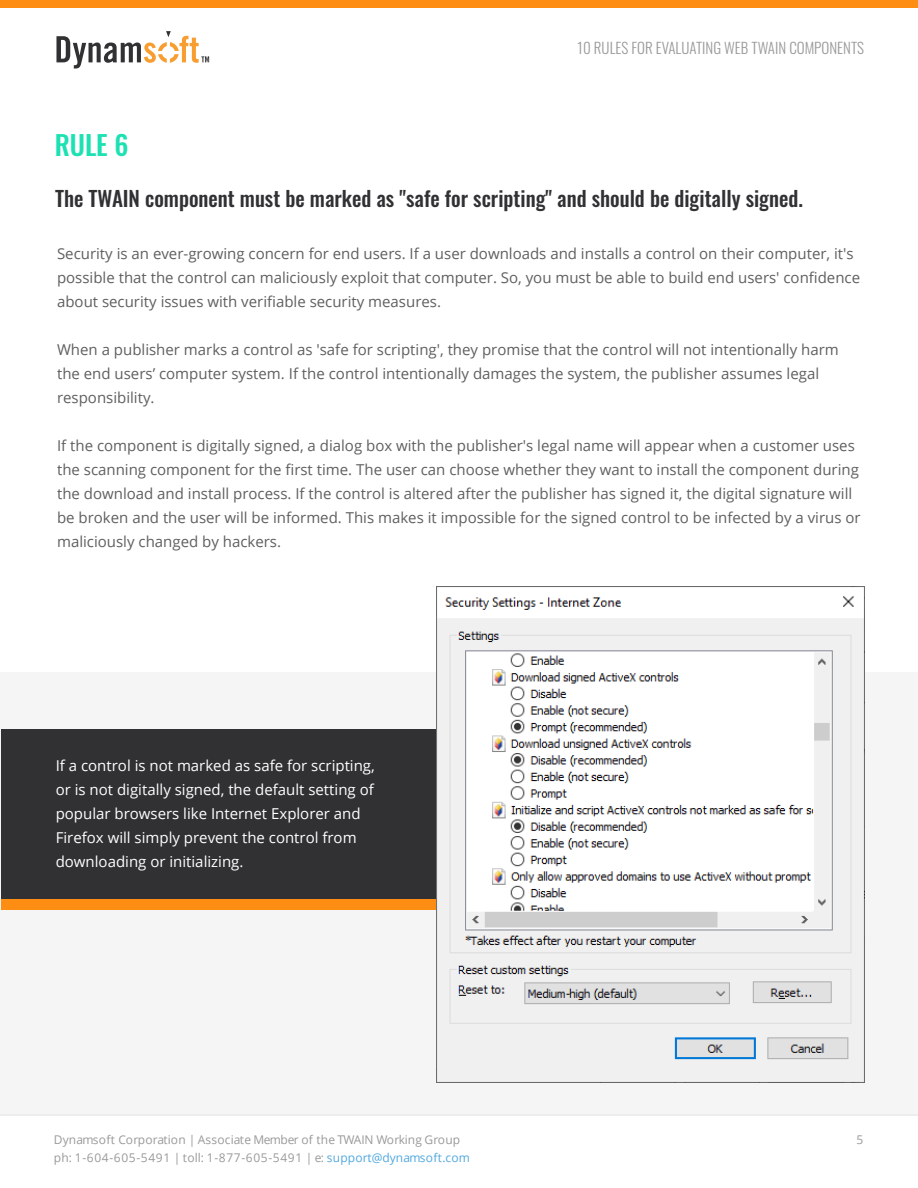
<style>
.page{position:relative;width:918px;height:1188px;background:#fff}
.page>*{position:absolute;margin:0;border:0;box-sizing:border-box;transform-origin:0 0}
.t1{font:27px "font 00000000249 a 08 f 6";color:#1ee1b3}
.t2{font:21px "font 00000000249 a 08 f 6";color:#313134}
.t3{font:15px/24px "font 00000000249 a 08 f 6";color:#5f5f5f}
.t4{font:15px/24px "font 00000000249 a 0 d 2 e";color:#5f5f5f}
.t5{font:15px/24px "font 00000000249 a 08 f 6";color:#fff}
.t6{font:15px "font 00000000249 a 08 f 6";color:#999}
.t7{font:12px "font 00000000249 a 08 f 6";letter-spacing:.015em;color:#999}
.s1{color:#50a8e0}
</style>
<div class="page">
<div style="left:1px;top:672px;width:917px;height:442px;background:#f5f5f5"></div>
<div style="left:1px;top:729px;width:436px;height:171px;background:#313134"></div>
<div style="left:1px;top:900px;width:436px;height:10px;background:#fd8e13"></div>
<div style="left:0;top:0;width:918px;height:8px;background:#fd8e13"></div>
<svg style="left:56px;top:31px;width:153px;height:38px"></svg>
<hr style="left:0;top:1114px;width:918px;height:1px;background:#ededed">
<img style="left:437px;top:586px;width:427px;height:496px">
<h1 class="t1" style="left:55px;top:124px;width:75px">RULE 6</h1>
<p class="t6" style="left:578px;top:37px;width:288px">10 RULES FOR EVALUATING WEB TWAIN COMPONENTS</p>
<h2 class="t2" style="left:55px;top:182px;width:749px">The TWAIN component must be marked as "safe for scripting" and should be digitally signed.</h2>
<p class="t3" style="left:57px;top:241px;width:798px">Security is an ever-growing concern for end users. If a user downloads and installs a control on their computer, it's</p>
<p class="t4" style="left:57px;top:265px;width:805px">possible that the control can maliciously exploit that computer. So, you must be able to build end users' confidence about security issues with verifiable security measures.</p>
<p class="t3" style="left:57px;top:337px;width:783px">When a publisher marks a control as 'safe for scripting', they promise that the control will not intentionally harm the end users’ computer system. If the control intentionally damages the system, the publisher assumes legal responsibility.</p>
<p class="t3" style="left:57px;top:433px;width:799px">If the component is digitally signed, a dialog box with the publisher's legal name will appear when a customer uses</p>
<p class="t4" style="left:57px;top:457px;width:803px">the scanning component for the first time. The user can choose whether they want to install the component during</p>
<p class="t3" style="left:57px;top:481px;width:805px">the download and install process. If the control is altered after the publisher has signed it, the digital signature will be broken and the user will be informed. This makes it impossible for the signed control to be infected by a virus or maliciously changed by hackers.</p>
<p class="t5" style="left:56px;top:753px;width:321px">If a control is not marked as safe for scripting, or is not digitally signed, the default setting of popular browsers like Internet Explorer and Firefox will simply prevent the control from downloading or initializing.</p>
<p class="t7" style="left:54px;top:1131px;width:408px">Dynamsoft Corporation | Associate Member of the TWAIN Working Group</p>
<p class="t7" style="left:856px;top:1131px;width:8px">5</p>
<p class="t7" style="left:54px;top:1149px;width:418px">ph: 1-604-605-5491 | toll: 1-877-605-5491 | e: <span class="s1">support@dynamsoft.com</span></p>
</div>
